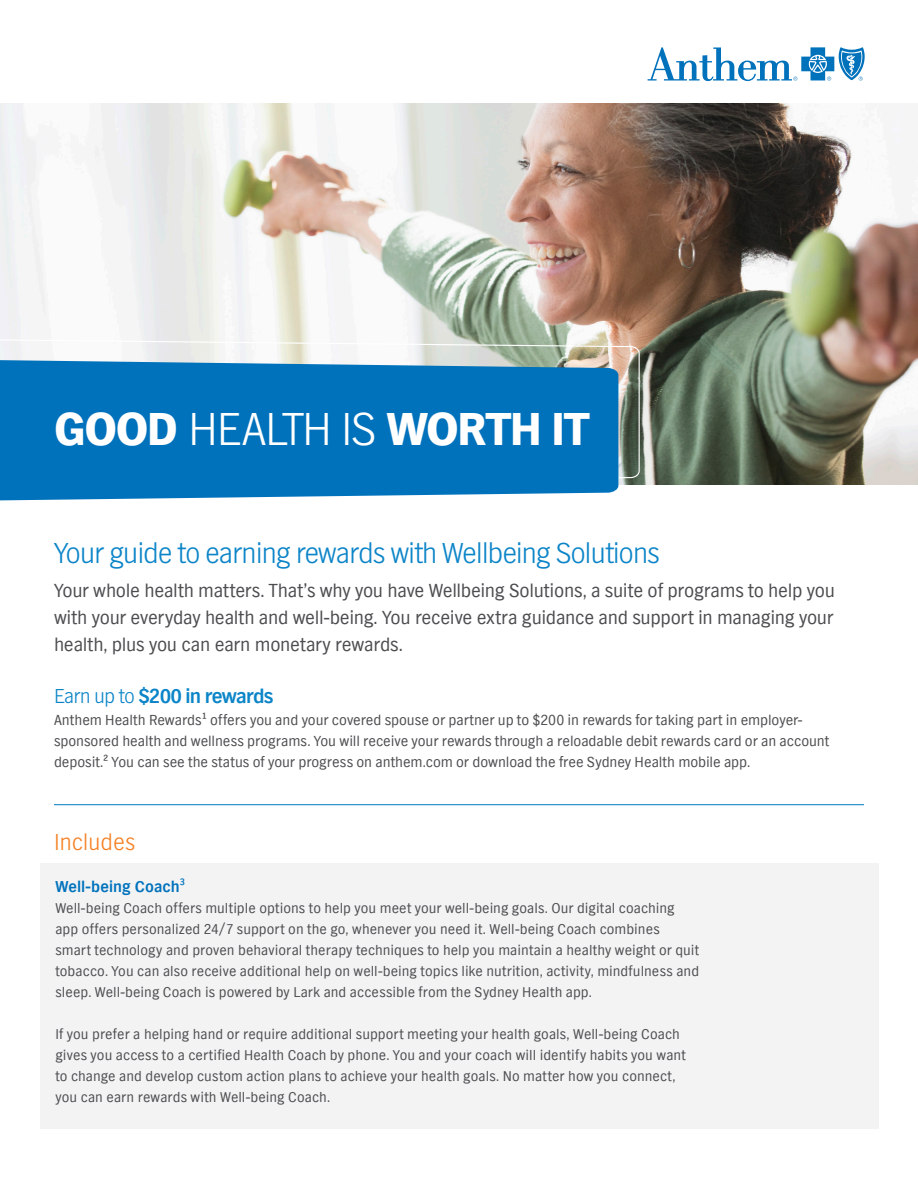
<style>
.page{position:relative;width:918px;height:1188px;background:#fff}
.page>*{position:absolute;margin:0;border:0;box-sizing:border-box;transform-origin:0 0}
.t1{font:900 48px "TV Nord EF";letter-spacing:-.025em;color:#fff}
.t2{font:300 30px "TV Nord EF";letter-spacing:-.04em;color:#0c85c8}
.t3{font:300 24px "TV Nord EF";letter-spacing:-.01em;color:#f58023}
.t4{font:700 21px "TV Nord EF";letter-spacing:-.04em;color:#0c85c8}
.t5{font:19.5px/27px "TV Nord EF";letter-spacing:-.015em;color:#4d4c4f;text-align:justify}
.t6{font:700 16.5px "TV Nord EF";letter-spacing:.005em;color:#0072bc}
.t7{font:15px/21px "TV Nord EF";letter-spacing:-.005em;color:#4d4c4f}
.t8{font:14.7px/21px "TV Nord EF";letter-spacing:.005em;color:#4d4c4f}
.s1{font-weight:300}
.s2{font-weight:400}
</style>
<div class="page">
<svg style="left:648px;top:47px;width:217px;height:34px"></svg>
<img style="left:0;top:104px;width:918px;height:380px">
<svg style="left:0;top:340px;width:640px;height:146px"></svg>
<svg style="left:0;top:359px;width:618px;height:142px;background:#107abf"></svg>
<div style="left:40px;top:863px;width:838px;height:266px;background:#f3f3f4"></div>
<hr style="left:54px;top:804px;width:810px;height:1px;background:#0079c1">
<p class="t1" style="left:54px;top:401px;width:537px">GOOD <span class="s1">HEALTH IS</span> WORTH IT</p>
<p class="t2" style="left:54px;top:536px;width:608px">Your guide to earning rewards with Wellbeing Solutions</p>
<p class="t5" style="left:54px;top:578px;width:782px">Your whole health matters. That’s why you have Wellbeing Solutions, a suite of programs to help you with your everyday health and well-being. You receive extra guidance and support in managing your health, plus you can earn monetary rewards.</p>
<p class="t4" style="left:54px;top:684px;width:221px"><span class="s1">Earn up to</span> $200 in rewards</p>
<p class="t7" style="left:54px;top:710px;width:777px">Anthem Health Rewards1 offers you and your covered spouse or partner up to $200 in rewards for taking part in employer&shy;sponsored health and wellness programs. You will receive your rewards through a reloadable debit rewards card or an account deposit.2 You can see the status of your progress on anthem.com or download the free Sydney Health mobile app.</p>
<p class="t3" style="left:54px;top:829px;width:83px">Includes</p>
<p class="t6" style="left:55px;top:877px;width:131px">Well-being Coach<span class="s2">3</span></p>
<p class="t8" style="left:55px;top:898px;width:645px">Well-being Coach offers multiple options to help you meet your well-being goals. Our digital coaching app offers personalized 24/7 support on the go, whenever you need it. Well-being Coach combines<br>smart technology and proven behavioral therapy techniques to help you maintain a healthy weight or quit tobacco. You can also receive additional help on well-being topics like nutrition, activity, mindfulness and sleep. Well-being Coach is powered by Lark and accessible from the Sydney Health app.</p>
<p class="t8" style="left:55px;top:1024px;width:632px">If you prefer a helping hand or require additional support meeting your health goals, Well-being Coach gives you access to a certified Health Coach by phone. You and your coach will identify habits you want to change and develop custom action plans to achieve your health goals. No matter how you connect, you can earn rewards with Well-being Coach.</p>
</div>
